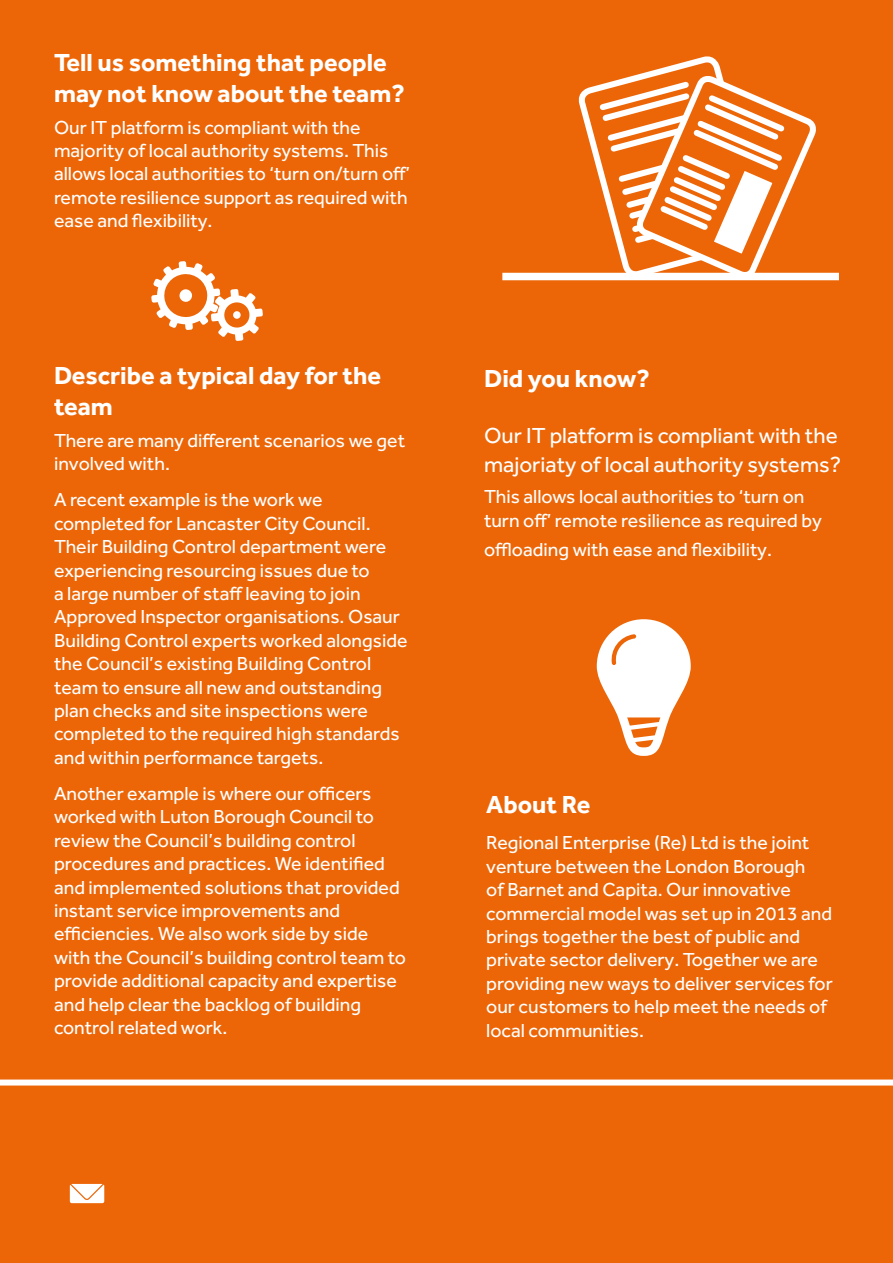
<style>
.page{position:relative;width:893px;height:1263px;background:#ec6608}
.page>*{position:absolute;margin:0;border:0;box-sizing:border-box;transform-origin:0 0}
.t1{font:700 25.5px/30.6px "Effra";color:#fff}
.t2{font:22.5px/28.8px "Effra";color:#fff}
.t3{font:19.5px/23.4px "Effra";color:#fff}
</style>
<div class="page">
<div style="left:0;top:1079px;width:893px;height:6px;background:#fff"></div>
<svg style="left:151px;top:261px;width:112px;height:80px"></svg>
<div style="left:233px;top:311px;width:8px;height:8px;background:#fff;border-radius:50%"></div>
<div style="left:179px;top:289px;width:13px;height:13px;background:#fff;border-radius:50%"></div>
<div style="left:502px;top:273px;width:337px;height:7px;background:#fff"></div>
<svg style="left:580px;top:57px;width:240px;height:224px"></svg>
<svg style="left:597px;top:619px;width:94px;height:137px"></svg>
<svg style="left:69px;top:1183px;width:36px;height:20px"></svg>
<h1 class="t1" style="left:54px;top:47px;width:352px">Tell us something that people may not know about the team?</h1>
<p class="t3" style="left:54px;top:115px;width:358px">Our IT platform is compliant with the majority of local authority systems. This allows local authorities to ‘turn on/turn off’ remote resilience support as required with ease and flexibility.</p>
<h1 class="t1" style="left:54px;top:360px;width:329px">Describe a typical day for the team</h1>
<p class="t3" style="left:54px;top:428px;width:353px">There are many different scenarios we get involved with.</p>
<p class="t3" style="left:54px;top:488px;width:355px">A recent example is the work we completed for Lancaster City Council.<br>Their Building Control department were experiencing resourcing issues due to<br>a large number of staff leaving to join Approved Inspector organisations. Osaur Building Control experts worked alongside the Council’s existing Building Control team to ensure all new and outstanding plan checks and site inspections were completed to the required high standards and within performance targets.</p>
<p class="t3" style="left:54px;top:781px;width:353px">Another example is where our officers worked with Luton Borough Council to review the Council’s building control procedures and practices. We identified and implemented solutions that provided instant service improvements and efficiencies. We also work side by side with the Council’s building control team to provide additional capacity and expertise and help clear the backlog of building control related work.</p>
<h1 class="t1" style="left:484px;top:362px;width:167px">Did you know?</h1>
<p class="t2" style="left:484px;top:420px;width:359px">Our IT platform is compliant with the majoriaty of local authority systems?</p>
<p class="t3" style="left:484px;top:485px;width:339px">This allows local authorities to ‘turn on turn off’ remote resilience as required by</p>
<p class="t3" style="left:484px;top:537px;width:289px">offloading with ease and flexibility.</p>
<h1 class="t1" style="left:486px;top:789px;width:106px">About Re</h1>
<p class="t3" style="left:486px;top:831px;width:348px">Regional Enterprise (Re) Ltd is the joint venture between the London Borough<br>of Barnet and Capita. Our innovative commercial model was set up in 2013 and brings together the best of public and private sector delivery. Together we are providing new ways to deliver services for our customers to help meet the needs of local communities.</p>
</div>
